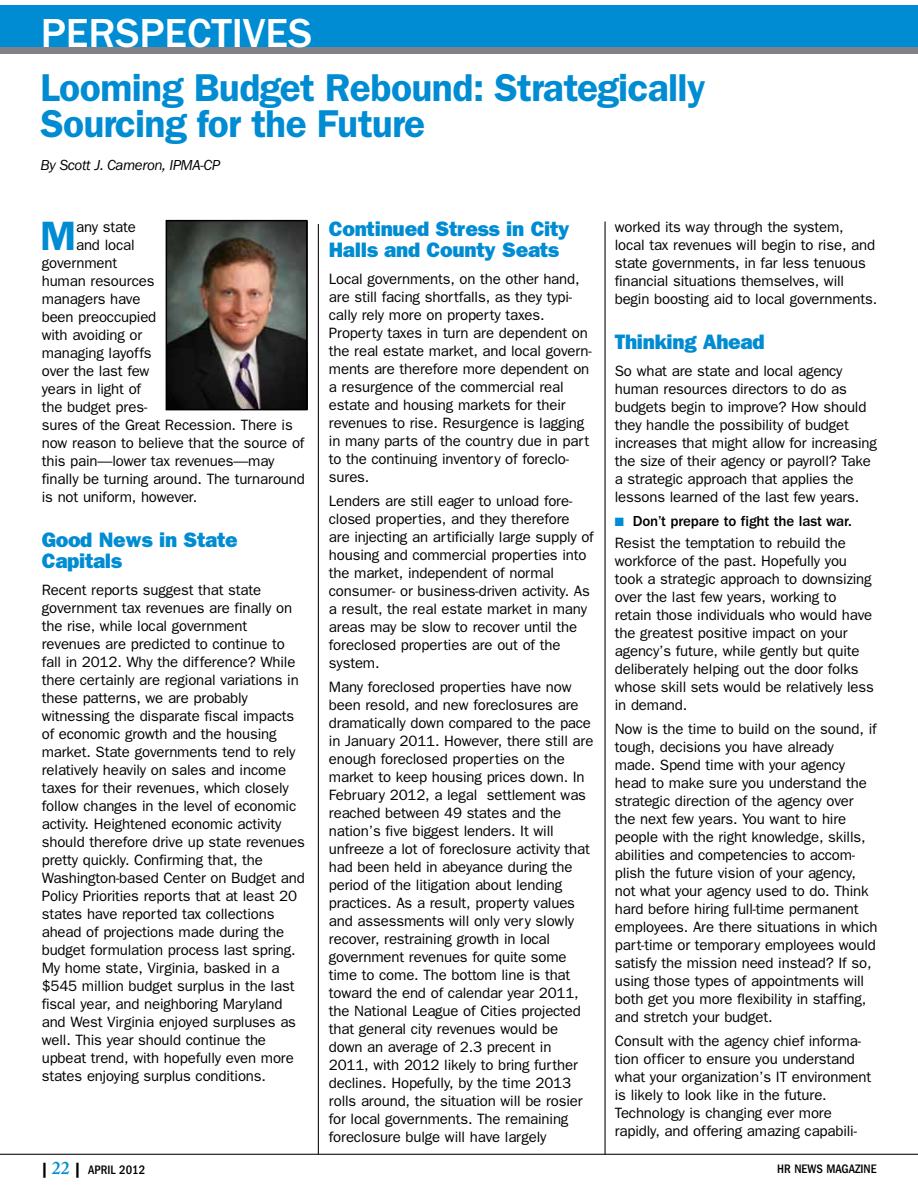
<style>
.page{position:relative;width:918px;height:1188px;background:#fff}
.page>*{position:absolute;margin:0;border:0;box-sizing:border-box;transform-origin:0 0}
.t1{font:500 42px "Franklin Gothic";color:#fff}
.t2{font:600 41.25px "Franklin Gothic";color:#008cd2}
.t3{font:600 39px/36px "Franklin Gothic";letter-spacing:-.02em;color:#008cd2}
.t4{font:800 21px/21px "Franklin Gothic";letter-spacing:-.015em;color:#008cd2}
.t5{font:15px/18px "Franklin Gothic";letter-spacing:-.01em;color:#000}
.t6{font:italic 15px "Franklin Gothic";letter-spacing:-.025em;color:#000}
.t7{font:500 condensed 12.75px "Franklin Gothic";color:#000}
.s1{font-weight:600;font-size:15px}
.s2{font-family:"Adobe Caslon";font-weight:600;font-stretch:normal;font-size:18px;color:#008cd2}
.s3{color:#008cd2}
.s4{font-weight:500}
</style>
<div class="page">
<hr style="left:915px;top:5px;width:3px;height:44px;background:#008cd2">
<div style="left:0;top:5px;width:917px;height:44px;background:#008cd2"></div>
<hr style="left:0;top:1154px;width:918px;height:1px;background:#000">
<div style="left:0;top:47px;width:917px;height:6px;background:#808285"></div>
<hr style="left:318px;top:224px;width:1px;height:930px;background:#000">
<hr style="left:605px;top:221px;width:1px;height:933px;background:#000">
<img style="left:169px;top:223px;width:136px;height:184px">
<div style="left:166px;top:220px;width:142px;height:190px;border:2px solid #000"></div>
<h1 class="t1" style="left:41px;top:10px;width:273px">PERSPECTIVES</h1>
<h3 class="t3" style="left:41px;top:69px;width:666px">Looming Budget Rebound: Strategically<br>Sourcing for the Future</h3>
<p class="t6" style="left:41px;top:156px;width:181px">By Scott J. Cameron, IPMA-CP</p>
<h2 class="t2" style="left:40px;top:211px;width:38px">M</h2>
<p class="t5" style="left:76px;top:217px;width:61px">any state</p>
<p class="t5" style="left:76px;top:235px;width:60px">and local</p>
<p class="t5" style="left:42px;top:253px;width:77px">government</p>
<p class="t5" style="left:42px;top:271px;width:114px">human resources</p>
<p class="t5" style="left:42px;top:289px;width:100px">managers have</p>
<p class="t5" style="left:42px;top:307px;width:116px">been preoccupied</p>
<p class="t5" style="left:42px;top:325px;width:102px">with avoiding or</p>
<p class="t5" style="left:42px;top:343px;width:111px">managing layoffs</p>
<p class="t5" style="left:42px;top:361px;width:109px">over the last few</p>
<p class="t5" style="left:42px;top:379px;width:101px">years in light of</p>
<p class="t5" style="left:42px;top:397px;width:107px">the budget pres-</p>
<p class="t5" style="left:42px;top:415px;width:253px">sures of the Great Recession. There is</p>
<p class="t5" style="left:42px;top:433px;width:264px">now reason to believe that the source of</p>
<p class="t5" style="left:42px;top:451px;width:234px">this pain—lower tax revenues—may</p>
<p class="t5" style="left:42px;top:469px;width:265px">finally be turning around. The turnaround</p>
<p class="t5" style="left:42px;top:487px;width:157px">is not uniform, however.</p>
<h3 class="t4" style="left:42px;top:529px;width:197px">Good News in State<br>Capitals</h3>
<p class="t5" style="left:42px;top:580px;width:265px">Recent reports suggest that state government tax revenues are finally on the rise, while local government revenues are predicted to continue to fall in 2012. Why the difference? While there certainly are regional variations in these patterns, we are probably witnessing the disparate fiscal impacts of economic growth and the housing market. State governments tend to rely relatively heavily on sales and income taxes for their revenues, which closely follow changes in the level of economic activity. Heightened economic activity should therefore drive up state revenues pretty quickly. Confirming that, the Washington-based Center on Budget and Policy Priorities reports that at least 20 states have reported tax collections ahead of projections made during the budget formulation process last spring.<br>My home state, Virginia, basked in a $545 million budget surplus in the last fiscal year, and neighboring Maryland and West Virginia enjoyed surpluses as well. This year should continue the upbeat trend, with hopefully even more states enjoying surplus conditions.</p>
<p class="t7" style="left:41px;top:1162px;width:106px"><span class="s1">|</span> <span class="s2">22</span> <span class="s1">|</span> APRIL 2012</p>
<h3 class="t4" style="left:329px;top:218px;width:242px">Continued Stress in City<br>Halls and County Seats</h3>
<p class="t5" style="left:329px;top:269px;width:264px">Local governments, on the other hand, are still facing shortfalls, as they typi&shy;cally rely more on property taxes.<br>Property taxes in turn are dependent on the real estate market, and local govern&shy;ments are therefore more dependent on a resurgence of the commercial real estate and housing markets for their revenues to rise. Resurgence is lagging in many parts of the country due in part to the continuing inventory of foreclo&shy;sures.</p>
<p class="t5" style="left:329px;top:491px;width:266px">Lenders are still eager to unload fore&shy;closed properties, and they therefore are injecting an artificially large supply of housing and commercial properties into the market, independent of normal consumer- or business-driven activity. As a result, the real estate market in many areas may be slow to recover until the foreclosed properties are out of the system.</p>
<p class="t5" style="left:329px;top:677px;width:266px">Many foreclosed properties have now been resold, and new foreclosures are dramatically down compared to the pace in January 2011. However, there still are enough foreclosed properties on the market to keep housing prices down. In February 2012, a legal settlement was reached between 49 states and the nation’s five biggest lenders. It will unfreeze a lot of foreclosure activity that had been held in abeyance during the period of the litigation about lending practices. As a result, property values and assessments will only very slowly recover, restraining growth in local government revenues for quite some time to come. The bottom line is that toward the end of calendar year 2011, the National League of Cities projected that general city revenues would be down an average of 2.3 precent in 2011, with 2012 likely to bring further declines. Hopefully, by the time 2013 rolls around, the situation will be rosier for local governments. The remaining foreclosure bulge will have largely</p>
<p class="t5" style="left:615px;top:217px;width:264px">worked its way through the system, local tax revenues will begin to rise, and state governments, in far less tenuous financial situations themselves, will begin boosting aid to local governments.</p>
<h3 class="t4" style="left:615px;top:331px;width:151px">Thinking Ahead</h3>
<p class="t5" style="left:615px;top:361px;width:264px">So what are state and local agency human resources directors to do as budgets begin to improve? How should they handle the possibility of budget increases that might allow for increasing the size of their agency or payroll? Take a strategic approach that applies the lessons learned of the last few years.</p>
<p class="t5" style="left:615px;top:509px;width:239px;line-height:21.9px"><span class="s3">■</span> <span class="s4">Don’t prepare to fight the last war.<br></span>Resist the temptation to rebuild the</p>
<p class="t5" style="left:615px;top:551px;width:261px">workforce of the past. Hopefully you took a strategic approach to downsizing over the last few years, working to retain those individuals who would have the greatest positive impact on your agency’s future, while gently but quite deliberately helping out the door folks whose skill sets would be relatively less in demand.</p>
<p class="t5" style="left:615px;top:719px;width:264px">Now is the time to build on the sound, if tough, decisions you have already made. Spend time with your agency head to make sure you understand the strategic direction of the agency over the next few years. You want to hire people with the right knowledge, skills, abilities and competencies to accom&shy;plish the future vision of your agency, not what your agency used to do. Think hard before hiring full-time permanent employees. Are there situations in which part-time or temporary employees would satisfy the mission need instead? If so, using those types of appointments will both get you more flexibility in staffing, and stretch your budget.</p>
<p class="t5" style="left:615px;top:1031px;width:258px">Consult with the agency chief informa&shy;tion officer to ensure you understand what your organization’s IT environment is likely to look like in the future.<br>Technology is changing ever more rapidly, and offering amazing capabili-</p>
<p class="t7" style="left:777px;top:1161px;width:101px">HR NEWS MAGAZINE</p>
</div>
